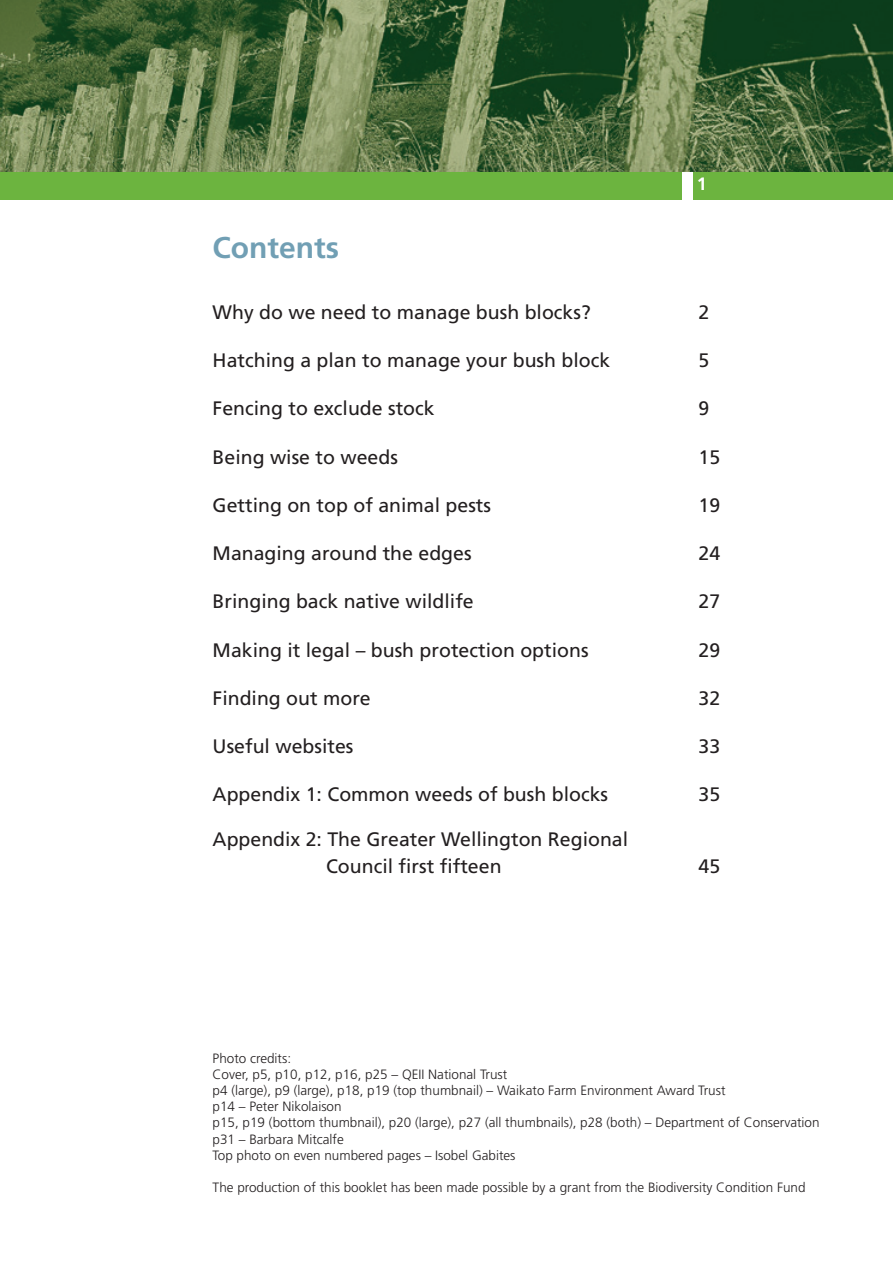
<style>
.page{position:relative;width:893px;height:1263px;background:#fff}
.page>*{position:absolute;margin:0;border:0;box-sizing:border-box;transform-origin:0 0}
._1_PAGE_HEADING{font:700 30px "Frutiger LT Std";color:#719fb4}
._2_SUB_HEADING{font:19.5px/27px "Frutiger LT Std";color:#231f20}
.t1{font:700 17.85px "Frutiger LT Std";color:#fff}
.t2{font:300 13.5px "Frutiger LT Std";color:#231f20}
</style>
<div class="page">
<div style="left:0;top:170px;width:893px;height:29px;background:#6cb43f"></div>
<div style="left:682px;top:170px;width:11px;height:31px;background:#fff"></div>
<img style="left:0;top:0;width:893px;height:171px">
<p class="_1_PAGE_HEADING" style="left:213px;top:230px;width:128px">Contents</p>
<p class="t1" style="left:697px;top:173px;width:12px">1</p>
<p class="_2_SUB_HEADING" style="left:213px;top:299px;width:380px">Why do we need to manage bush blocks?</p>
<p class="_2_SUB_HEADING" style="left:699px;top:299px;width:12px">2</p>
<p class="_2_SUB_HEADING" style="left:213px;top:347px;width:399px">Hatching a plan to manage your bush block</p>
<p class="_2_SUB_HEADING" style="left:699px;top:347px;width:12px">5</p>
<p class="_2_SUB_HEADING" style="left:213px;top:395px;width:224px">Fencing to exclude stock</p>
<p class="_2_SUB_HEADING" style="left:699px;top:395px;width:12px">9</p>
<p class="_2_SUB_HEADING" style="left:213px;top:443px;width:187px">Being wise to weeds</p>
<p class="_2_SUB_HEADING" style="left:699px;top:443px;width:23px">15</p>
<p class="_2_SUB_HEADING" style="left:213px;top:492px;width:280px">Getting on top of animal pests</p>
<p class="_2_SUB_HEADING" style="left:699px;top:492px;width:23px">19</p>
<p class="_2_SUB_HEADING" style="left:213px;top:540px;width:260px">Managing around the edges</p>
<p class="_2_SUB_HEADING" style="left:699px;top:540px;width:23px">24</p>
<p class="_2_SUB_HEADING" style="left:213px;top:588px;width:263px">Bringing back native wildlife</p>
<p class="_2_SUB_HEADING" style="left:699px;top:588px;width:23px">27</p>
<p class="_2_SUB_HEADING" style="left:213px;top:636px;width:377px">Making it legal – bush protection options</p>
<p class="_2_SUB_HEADING" style="left:699px;top:636px;width:23px">29</p>
<p class="_2_SUB_HEADING" style="left:213px;top:685px;width:160px">Finding out more</p>
<p class="_2_SUB_HEADING" style="left:699px;top:685px;width:23px">32</p>
<p class="_2_SUB_HEADING" style="left:213px;top:733px;width:142px">Useful websites</p>
<p class="_2_SUB_HEADING" style="left:699px;top:733px;width:23px">33</p>
<p class="_2_SUB_HEADING" style="left:213px;top:781px;width:397px">Appendix 1: Common weeds of bush blocks</p>
<p class="_2_SUB_HEADING" style="left:699px;top:781px;width:23px">35</p>
<p class="_2_SUB_HEADING" style="left:326px;top:825px;width:304px;text-indent:-113px">Appendix 2: The Greater Wellington Regional<br>Council first fifteen</p>
<p class="_2_SUB_HEADING" style="left:699px;top:852px;width:23px">45</p>
<p class="t2" style="left:213px;top:1050px;width:80px">Photo credits:</p>
<p class="t2" style="left:213px;top:1066px;width:296px">Cover, p5, p10, p12, p16, p25 – QEII National Trust</p>
<p class="t2" style="left:213px;top:1083px;width:514px">p4 (large), p9 (large), p18, p19 (top thumbnail) – Waikato Farm Environment Award Trust</p>
<p class="t2" style="left:213px;top:1099px;width:131px">p14 – Peter Nikolaison</p>
<p class="t2" style="left:213px;top:1115px;width:608px">p15, p19 (bottom thumbnail), p20 (large), p27 (all thumbnails), p28 (both) – Department of Conservation</p>
<p class="t2" style="left:213px;top:1131px;width:133px">p31 – Barbara Mitcalfe</p>
<p class="t2" style="left:213px;top:1147px;width:304px">Top photo on even numbered pages – Isobel Gabites</p>
<p class="t2" style="left:213px;top:1180px;width:594px">The production of this booklet has been made possible by a grant from the Biodiversity Condition Fund</p>
</div>
